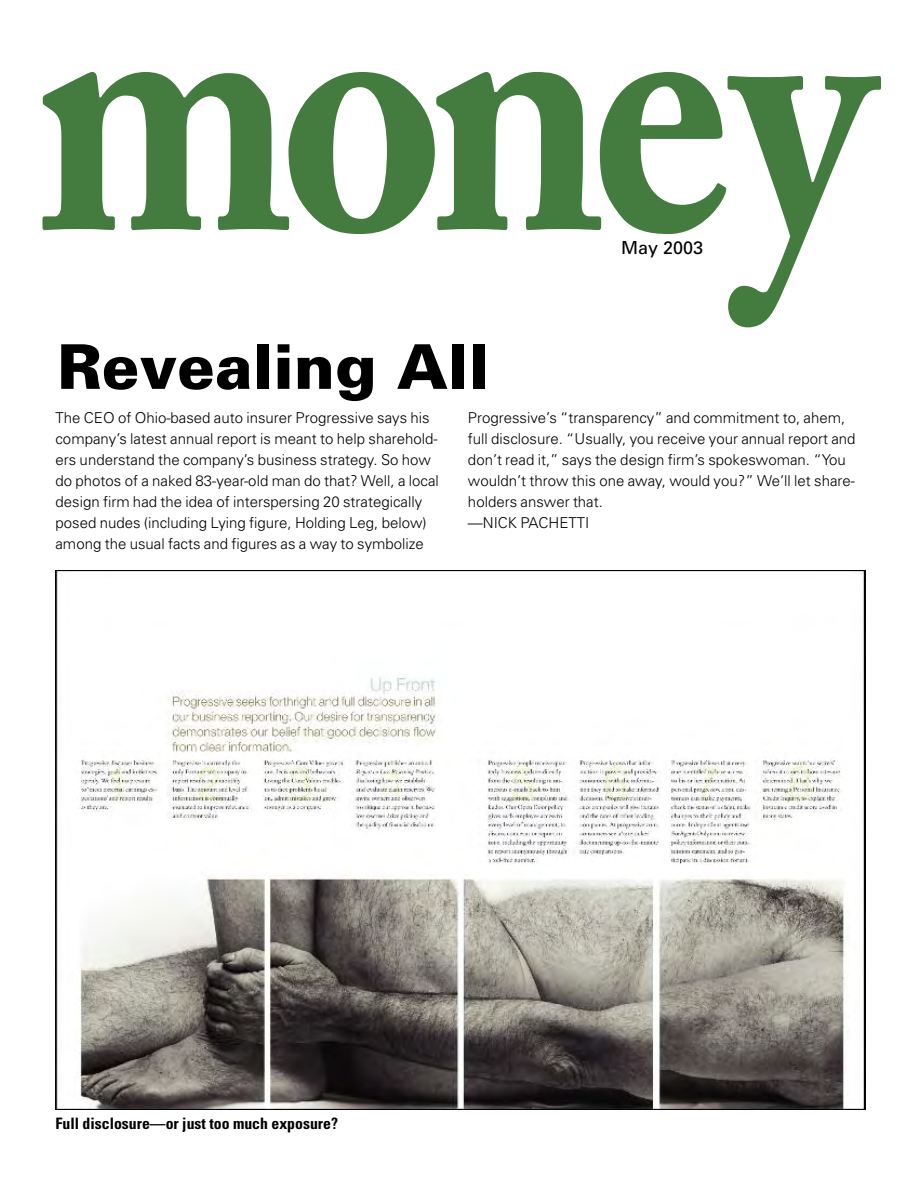
<style>
.page{position:relative;width:918px;height:1188px;background:#fff}
.page>*{position:absolute;margin:0;border:0;box-sizing:border-box;transform-origin:0 0}
.t1{font:700 361.8px "Adobe Caslon";letter-spacing:-.05em;color:#437c3e;scale:.87 1}
.t2{font:900 61.8px "Univers";color:#000}
.t3{font:18px "Univers";color:#000}
.t4{font:700 condensed 15.75px "Univers";color:#000}
.t5{font:300 15px/21px "Univers";color:#000}
</style>
<div class="page">
<img style="left:56px;top:570px;width:810px;height:539px">
<h1 class="t1" style="left:36px;top:-38px;width:964px">money</h1>
<p class="t3" style="left:621px;top:241px;width:84px">May 2003</p>
<h2 class="t2" style="left:57px;top:344px;width:433px">Revealing All</h2>
<p class="t5" style="left:55px;top:408px;width:385px">The CEO of Ohio-based auto insurer Progressive says his company’s latest annual report is meant to help sharehold&shy;ers understand the company’s business strategy. So how do photos of a naked 83-year-old man do that? Well, a local design firm had the idea of interspersing 20 strategically posed nudes (including Lying figure, Holding Leg, below) among the usual facts and figures as a way to symbolize</p>
<p class="t5" style="left:468px;top:408px;width:389px">Progressive’s “transparency” and commitment to, ahem, full disclosure. “Usually, you receive your annual report and don’t read it,” says the design firm’s spokeswoman. “You wouldn’t throw this one away, would you?” We’ll let share&shy;holders answer that.<br>—NICK PACHETTI</p>
<p class="t4" style="left:56px;top:1117px;width:284px">Full disclosure—or just too much exposure?</p>
</div>
